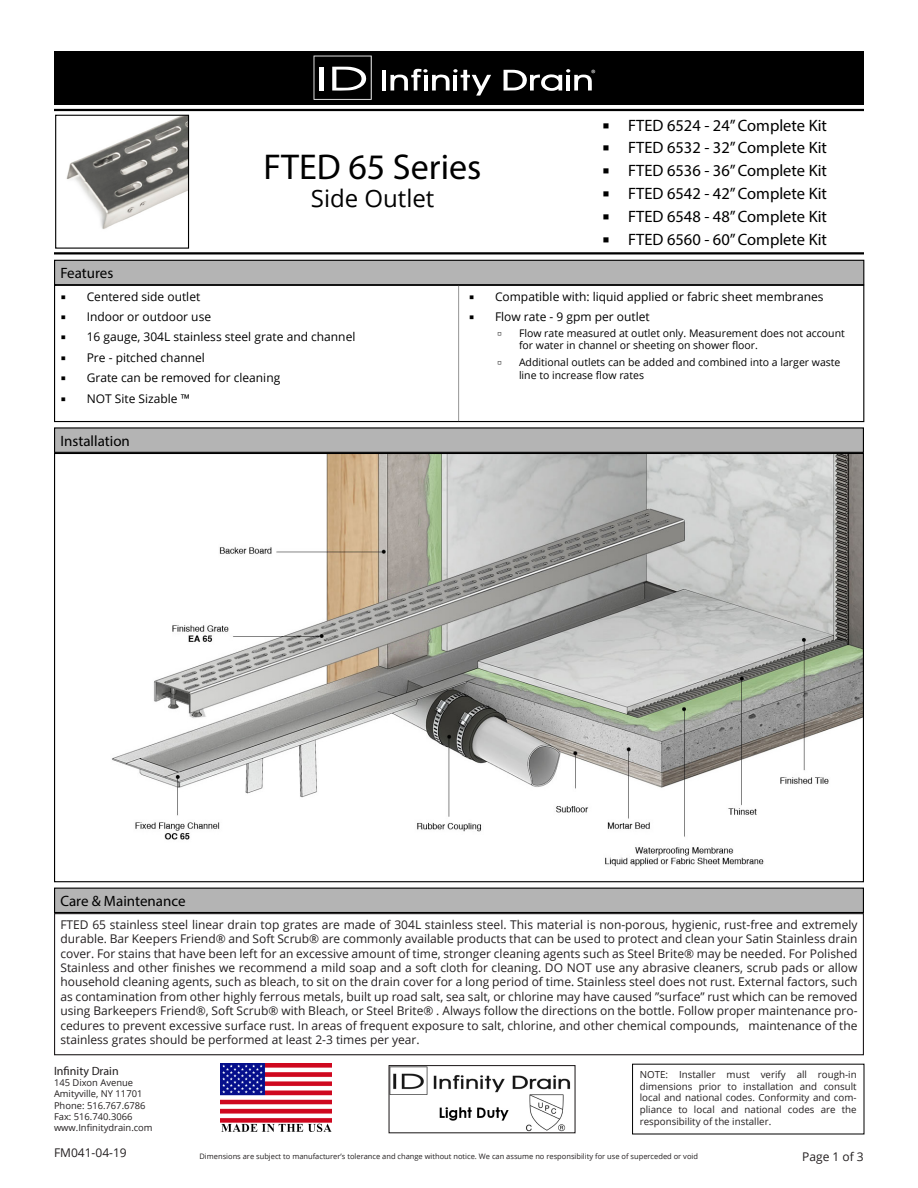
<style>
.page{position:relative;width:918px;height:1188px;background:#fff}
.page>*{position:absolute;margin:0;border:0;box-sizing:border-box;transform-origin:0 0}
.t1{font:36px "Myriad Pro";color:#000}
.t2{font:24px "Open Sans";color:#000}
.t3{font:16.5px "Myriad Pro";color:#000}
.Bullets_1{font:15px "Myriad Pro";color:#000}
.Bullets_1-2{font:12px/14.4px "Open Sans";color:#231f20;text-align:justify}
.t4{font:12px "Open Sans";color:#000}
.t5{font:12px "Myriad Pro";color:#231f20}
.t6{font:10.65px "Myriad Pro";color:#fff}
.t7{font:10.5px/12.6px "Open Sans";color:#000}
.t8{font:700 10.5px "Courier New";color:#000}
.t9{font:9.75px/11.7px "Open Sans";color:#231f20;text-align:justify}
.t10{font:9.3px "Open Sans";color:#231f20}
.t11{font:7.5px "Open Sans";color:#231f20}
.s1{font-family:"Courier New";font-weight:700}
</style>
<div class="page">
<div style="left:54px;top:51px;width:810px;height:54px;background:#000"></div>
<hr style="left:382px;top:70px;width:4px;height:21px;background:#fff">
<svg style="left:314px;top:56px;width:58px;height:44px"></svg>
<div style="left:319px;top:67px;width:5px;height:23px;background:#fff"></div>
<svg style="left:390px;top:69px;width:101px;height:27px"></svg>
<svg style="left:504px;top:69px;width:88px;height:22px"></svg>
<hr style="left:54px;top:109px;width:810px;height:2px;background:#000">
<hr style="left:54px;top:252px;width:810px;height:2px;background:#000">
<div style="left:54px;top:285px;width:810px;height:137px;border:1px solid #000"></div>
<div style="left:54px;top:260px;width:810px;height:25px;background:#b4b4b4;border:1px solid #000"></div>
<hr style="left:458px;top:286px;width:1px;height:135px;background:#969696">
<div style="left:54px;top:427px;width:810px;height:26px;background:#b4b4b4;border:1px solid #000"></div>
<img style="left:112px;top:455px;width:750px;height:412px">
<div style="left:54px;top:888px;width:810px;height:25px;background:#b4b4b4;border:1px solid #000"></div>
<div style="left:54px;top:913px;width:810px;height:142px;border:1px solid #231f20"></div>
<img style="left:220px;top:1064px;width:112px;height:68px">
<img style="left:66px;top:117px;width:121px;height:112px">
<div style="left:55px;top:115px;width:134px;height:134px;border:1px solid #000"></div>
<div style="left:88px;top:464px;width:147px;height:65px;background:#fff"></div>
<img style="left:391px;top:1067px;width:180px;height:64px">
<div style="left:389px;top:1065px;width:187px;height:68px;border:1px solid #231f20"></div>
<p class="t1" style="left:264px;top:144px;width:219px">FTED 65 Series</p>
<p class="t2" style="left:311px;top:182px;width:125px">Side Outlet</p>
<p class="t6" style="left:591px;top:67px;width:6px">®</p>
<p class="t3" style="left:601px;top:115px;width:227px"><span class="s1">▪</span> FTED 6524 - 24” Complete Kit</p>
<p class="t3" style="left:601px;top:138px;width:227px"><span class="s1">▪</span> FTED 6532 - 32” Complete Kit</p>
<p class="t3" style="left:601px;top:160px;width:227px"><span class="s1">▪</span> FTED 6536 - 36” Complete Kit</p>
<p class="t3" style="left:601px;top:183px;width:227px"><span class="s1">▪</span> FTED 6542 - 42” Complete Kit</p>
<p class="t3" style="left:601px;top:206px;width:227px"><span class="s1">▪</span> FTED 6548 - 48” Complete Kit</p>
<p class="t3" style="left:601px;top:229px;width:227px"><span class="s1">▪</span> FTED 6560 - 60” Complete Kit</p>
<p class="Bullets_1" style="left:60px;top:264px;width:54px">Features</p>
<p class="t4" style="left:60px;top:288px;width:142px"><span class="s1">▪</span> Centered side outlet</p>
<p class="t4" style="left:60px;top:308px;width:153px"><span class="s1">▪</span> Indoor or outdoor use</p>
<p class="t4" style="left:60px;top:329px;width:297px"><span class="s1">▪</span> 16 gauge, 304L stainless steel grate and channel</p>
<p class="t4" style="left:60px;top:349px;width:147px"><span class="s1">▪</span> Pre - pitched channel</p>
<p class="t4" style="left:60px;top:370px;width:222px"><span class="s1">▪</span> Grate can be removed for cleaning</p>
<p class="t4" style="left:60px;top:390px;width:132px"><span class="s1">▪</span> NOT Site Sizable ™</p>
<p class="Bullets_1" style="left:60px;top:432px;width:71px">Installation</p>
<p class="t4" style="left:468px;top:288px;width:357px"><span class="s1">▪</span> Compatible with: liquid applied or fabric sheet membranes</p>
<p class="t4" style="left:468px;top:308px;width:183px"><span class="s1">▪</span> Flow rate - 9 gpm per outlet</p>
<p class="t8" style="left:496px;top:327px;width:8px">▫</p>
<p class="t7" style="left:519px;top:326px;width:327px">Flow rate measured at outlet only. Measurement does not account for water in channel or sheeting on shower floor.</p>
<p class="t8" style="left:496px;top:357px;width:8px">▫</p>
<p class="t7" style="left:519px;top:356px;width:323px">Additional outlets can be added and combined into a larger waste line to increase flow rates</p>
<p class="Bullets_1" style="left:60px;top:892px;width:127px">Care &amp; Maintenance</p>
<p class="Bullets_1-2" style="left:60px;top:917px;width:799px">FTED 65 stainless steel linear drain top grates are made of 304L stainless steel. This material is non-porous, hygienic, rust-free and extremely durable. Bar Keepers Friend® and Soft Scrub® are commonly available products that can be used to protect and clean your Satin Stainless drain cover. For stains that have been left for an excessive amount of time, stronger cleaning agents such as Steel Brite® may be needed. For Polished Stainless and other finishes we recommend a mild soap and a soft cloth for cleaning. DO NOT use any abrasive cleaners, scrub pads or allow household cleaning agents, such as bleach, to sit on the drain cover for a long period of time. Stainless steel does not rust. External factors, such as contamination from other highly ferrous metals, built up road salt, sea salt, or chlorine may have caused ”surface” rust which can be removed using Barkeepers Friend®, Soft Scrub® with Bleach, or Steel Brite® . Always follow the directions on the bottle. Follow proper maintenance pro&shy;cedures to prevent excessive surface rust. In areas of frequent exposure to salt, chlorine, and other chemical compounds, maintenance of the stainless grates should be performed at least 2-3 times per year.</p>
<p class="t5" style="left:54px;top:1063px;width:66px">Infinity Drain</p>
<p class="t10" style="left:54px;top:1076px;width:81px">145 Dixon Avenue</p>
<p class="t10" style="left:54px;top:1088px;width:90px">Amityville, NY 11701</p>
<p class="t10" style="left:54px;top:1099px;width:93px">Phone: 516.767.6786</p>
<p class="t10" style="left:54px;top:1110px;width:80px">Fax: 516.740.3066</p>
<p class="t10" style="left:54px;top:1121px;width:100px">www.Infinitydrain.com</p>
<p class="Bullets_1-2" style="left:54px;top:1145px;width:74px">FM041-04-19</p>
<p class="t9" style="left:640px;top:1068px;width:218px">NOTE: Installer must verify all rough-in dimensions prior to installation and consult local and national codes. Conformity and com&shy;pliance to local and national codes are the responsibility of the installer.</p>
<p class="t11" style="left:200px;top:1152px;width:500px">Dimensions are subject to manufacturer’s tolerance and change without notice. We can assume no responsibility for use of superceded or void</p>
<p class="Bullets_1-2" style="left:802px;top:1149px;width:63px">Page 1 of 3</p>
</div>
